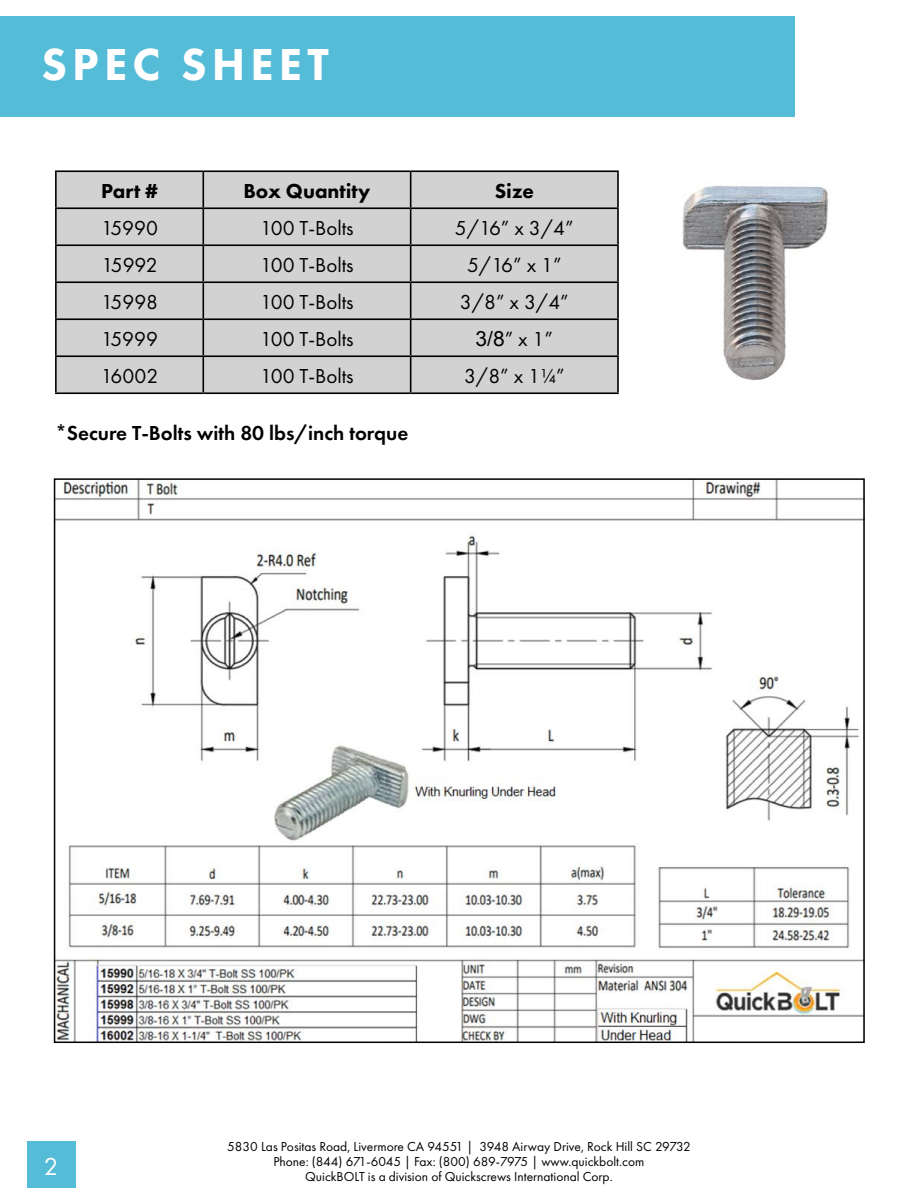
<style>
.page{position:relative;width:918px;height:1188px;background:#fff}
.page>*{position:absolute;margin:0;border:0;box-sizing:border-box;transform-origin:0 0}
.t1{font:800 46.5px "Futura PT";letter-spacing:.11em;color:#fff}
.t2{font:25.5px "Futura PT";color:#fff}
.t3{font:21px "Futura PT";color:#000}
.t4{font:600 21px "Futura PT";color:#000}
.t5{font:800 21px "Futura PT";color:#000}
.t6{font:13.5px/15px "Futura PT";color:#000;text-align:center}
.s1{font-family:"Arial"}
</style>
<div class="page">
<div style="left:27px;top:1142px;width:48px;height:46px;background:#55bcd7"></div>
<img style="left:57px;top:481px;width:805px;height:559px">
<div style="left:57px;top:172px;width:560px;height:220px;background:#d2d2d2"></div>
<hr style="left:55px;top:170px;width:148px;height:2px;background:#000">
<hr style="left:55px;top:172px;width:2px;height:35px;background:#000">
<hr style="left:203px;top:170px;width:208px;height:2px;background:#000">
<hr style="left:202px;top:172px;width:2px;height:35px;background:#000">
<hr style="left:411px;top:170px;width:208px;height:2px;background:#000">
<hr style="left:410px;top:172px;width:1px;height:35px;background:#000">
<hr style="left:617px;top:172px;width:2px;height:35px;background:#000">
<hr style="left:55px;top:207px;width:148px;height:2px;background:#000">
<hr style="left:55px;top:209px;width:2px;height:35px;background:#000">
<hr style="left:203px;top:207px;width:208px;height:2px;background:#000">
<hr style="left:202px;top:209px;width:2px;height:35px;background:#000">
<hr style="left:411px;top:207px;width:208px;height:2px;background:#000">
<hr style="left:410px;top:209px;width:1px;height:35px;background:#000">
<hr style="left:617px;top:209px;width:2px;height:35px;background:#000">
<hr style="left:55px;top:244px;width:148px;height:2px;background:#000">
<hr style="left:55px;top:246px;width:2px;height:35px;background:#000">
<hr style="left:203px;top:244px;width:208px;height:2px;background:#000">
<hr style="left:202px;top:246px;width:2px;height:35px;background:#000">
<hr style="left:411px;top:244px;width:208px;height:2px;background:#000">
<hr style="left:410px;top:246px;width:1px;height:35px;background:#000">
<hr style="left:617px;top:246px;width:2px;height:35px;background:#000">
<hr style="left:55px;top:281px;width:148px;height:2px;background:#000">
<hr style="left:55px;top:283px;width:2px;height:35px;background:#000">
<hr style="left:203px;top:281px;width:208px;height:2px;background:#000">
<hr style="left:202px;top:283px;width:2px;height:35px;background:#000">
<hr style="left:411px;top:281px;width:208px;height:2px;background:#000">
<hr style="left:410px;top:283px;width:1px;height:35px;background:#000">
<hr style="left:617px;top:283px;width:2px;height:35px;background:#000">
<hr style="left:55px;top:318px;width:148px;height:2px;background:#000">
<hr style="left:55px;top:320px;width:2px;height:35px;background:#000">
<hr style="left:203px;top:318px;width:208px;height:2px;background:#000">
<hr style="left:202px;top:320px;width:2px;height:35px;background:#000">
<hr style="left:411px;top:318px;width:208px;height:2px;background:#000">
<hr style="left:410px;top:320px;width:1px;height:35px;background:#000">
<hr style="left:617px;top:320px;width:2px;height:35px;background:#000">
<hr style="left:55px;top:355px;width:148px;height:2px;background:#000">
<hr style="left:55px;top:357px;width:2px;height:35px;background:#000">
<hr style="left:203px;top:355px;width:208px;height:2px;background:#000">
<hr style="left:202px;top:357px;width:2px;height:35px;background:#000">
<hr style="left:411px;top:355px;width:208px;height:2px;background:#000">
<hr style="left:410px;top:357px;width:1px;height:35px;background:#000">
<hr style="left:617px;top:357px;width:2px;height:35px;background:#000">
<hr style="left:55px;top:392px;width:148px;height:2px;background:#000">
<hr style="left:203px;top:392px;width:208px;height:2px;background:#000">
<hr style="left:411px;top:392px;width:208px;height:2px;background:#000">
<div style="left:0;top:16px;width:794px;height:100px;background:#55bcd7"></div>
<img style="left:682px;top:185px;width:147px;height:196px">
<h1 class="t1" style="left:42px;top:35px;width:289px">SPEC SHEET</h1>
<h3 class="t5" style="left:101px;top:178px;width:58px">Part #</h3>
<h3 class="t5" style="left:243px;top:178px;width:129px">Box Quantity</h3>
<h3 class="t5" style="left:495px;top:178px;width:41px">Size</h3>
<h3 class="t3" style="left:101px;top:215px;width:59px">15990</h3>
<h3 class="t3" style="left:260px;top:215px;width:95px">100 T-Bolts</h3>
<h3 class="t3" style="left:455px;top:215px;width:120px">5/16” x 3/4”</h3>
<h3 class="t3" style="left:101px;top:252px;width:58px">15992</h3>
<h3 class="t3" style="left:260px;top:252px;width:95px">100 T-Bolts</h3>
<h3 class="t3" style="left:467px;top:252px;width:96px">5/16” x 1”</h3>
<h3 class="t3" style="left:101px;top:289px;width:58px">15998</h3>
<h3 class="t3" style="left:260px;top:289px;width:95px">100 T-Bolts</h3>
<h3 class="t3" style="left:460px;top:289px;width:111px">3/8” x 3/4”</h3>
<h3 class="t3" style="left:101px;top:326px;width:59px">15999</h3>
<h3 class="t3" style="left:260px;top:326px;width:95px">100 T-Bolts</h3>
<h3 class="t3" style="left:476px;top:326px;width:79px"><span class="s1">3/8</span>” x 1”</h3>
<h3 class="t3" style="left:101px;top:363px;width:59px">16002</h3>
<h3 class="t3" style="left:260px;top:363px;width:95px">100 T-Bolts</h3>
<h3 class="t3" style="left:464px;top:363px;width:102px">3/8” x 1¼”</h3>
<h3 class="t4" style="left:55px;top:420px;width:355px">*Secure T-Bolts with 80 lbs/inch torque</h3>
<h2 class="t2" style="left:44px;top:1151px;width:16px">2</h2>
<p class="t6" style="left:227px;top:1139px;width:465px">5830 Las Positas Road, Livermore CA 94551 | 3948 Airway Drive, Rock Hill SC 29732<br>Phone: (844) 671-6045 | Fax: (800) 689-7975 | www.quickbolt.com</p>
<p class="t6" style="left:305px;top:1169px;width:309px">QuickBOLT is a division of Quickscrews International Corp.</p>
</div>
